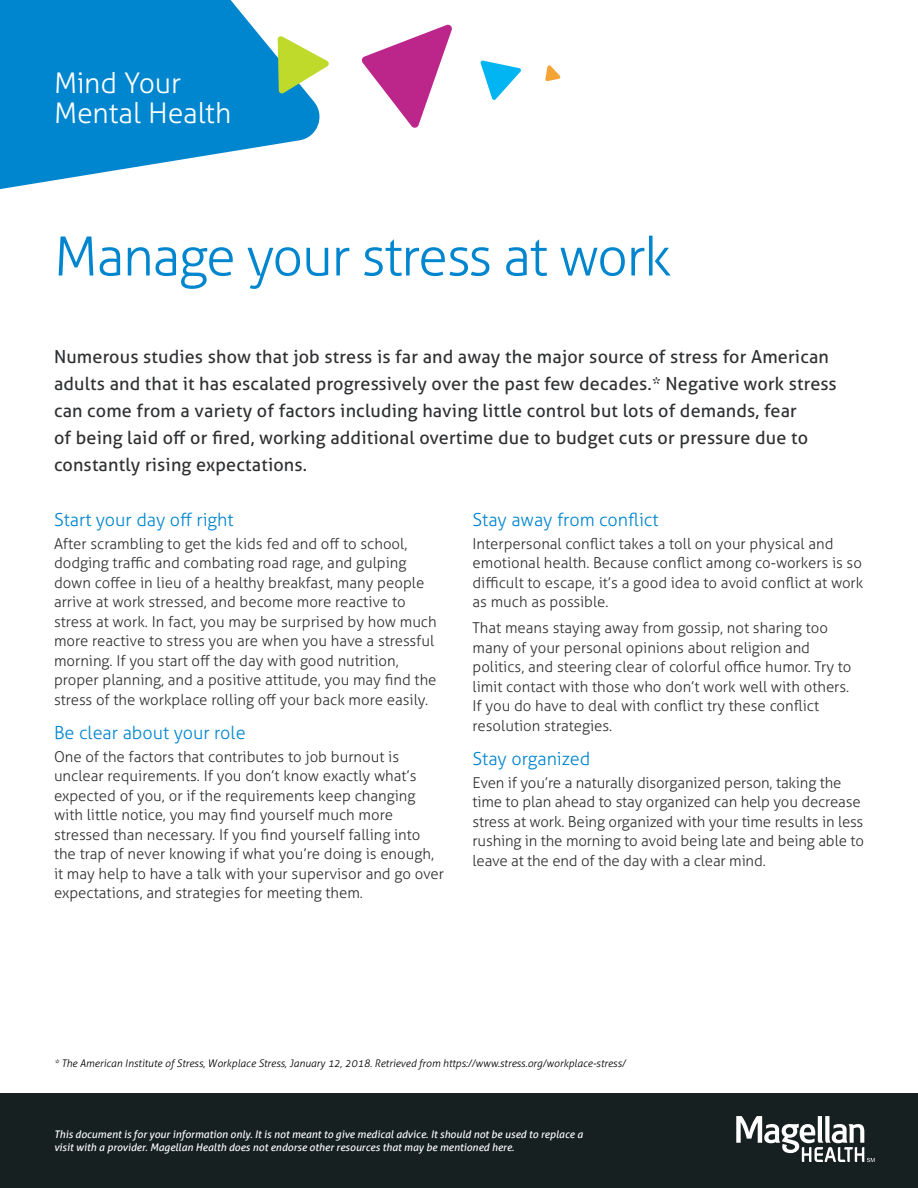
<style>
.page{position:relative;width:918px;height:1188px;background:#fff}
.page>*{position:absolute;margin:0;border:0;box-sizing:border-box;transform-origin:0 0}
.Headline_small{font:300 54px "Aller";letter-spacing:-.025em;color:#0086cf}
.t1{font:300 28.5px/30.6px "Aller";letter-spacing:-.005em;color:#fff}
.Intro_text{font:18px/27px "Aller";letter-spacing:.01em;color:#2f3032}
.Subhead{font:300 18px "Aller";color:#0086cf}
.Question{font:300 15px/19.5px "Aller";color:#2f3032}
.t2{font:italic 10.5px/12.6px "Aller";color:#fff}
.Sources{font:italic 300 10.5px "Aller";color:#000}
</style>
<div class="page">
<div style="left:0;top:1094px;width:918px;height:94px;background:#172021"></div>
<svg style="left:0;top:0;width:320px;height:190px;fill:#0086cf"></svg>
<svg style="left:361px;top:24px;width:91px;height:104px"></svg>
<svg style="left:480px;top:60px;width:41px;height:40px"></svg>
<svg style="left:545px;top:65px;width:16px;height:16px"></svg>
<svg style="left:278px;top:35px;width:51px;height:59px"></svg>
<svg style="left:736px;top:1116px;width:139px;height:46px"></svg>
<h2 class="t1" style="left:54px;top:67px;width:179px">Mind Your<br>Mental Health</h2>
<p class="Headline_small" style="left:54px;top:224px;width:619px">Manage your stress at work</p>
<p class="Intro_text" style="left:54px;top:343px;width:784px">Numerous studies show that job stress is far and away the major source of stress for American adults and that it has escalated progressively over the past few decades.* Negative work stress can come from a variety of factors including having little control but lots of demands, fear<br>of being laid off or fired, working additional overtime due to budget cuts or pressure due to constantly rising expectations.</p>
<p class="Subhead" style="left:54px;top:509px;width:181px">Start your day off right</p>
<p class="Question" style="left:54px;top:533px;width:384px">After scrambling to get the kids fed and off to school, dodging traffic and combating road rage, and gulping down coffee in lieu of a healthy breakfast, many people arrive at work stressed, and become more reactive to stress at work. In fact, you may be surprised by how much more reactive to stress you are when you have a stressful morning. If you start off the day with good nutrition, proper planning, and a positive attitude, you may find the stress of the workplace rolling off your back more easily.</p>
<p class="Subhead" style="left:54px;top:722px;width:193px">Be clear about your role</p>
<p class="Question" style="left:54px;top:746px;width:392px">One of the factors that contributes to job burnout is unclear requirements. If you don’t know exactly what’s expected of you, or if the requirements keep changing with little notice, you may find yourself much more stressed than necessary. If you find yourself falling into the trap of never knowing if what you’re doing is enough, it may help to have a talk with your supervisor and go over expectations, and strategies for meeting them.</p>
<p class="Subhead" style="left:472px;top:509px;width:188px">Stay away from conflict</p>
<p class="Question" style="left:472px;top:533px;width:392px">Interpersonal conflict takes a toll on your physical and emotional health. Because conflict among co-workers is so difficult to escape, it’s a good idea to avoid conflict at work as much as possible.</p>
<p class="Question" style="left:472px;top:618px;width:381px">That means staying away from gossip, not sharing too many of your personal opinions about religion and politics, and steering clear of colorful office humor. Try to limit contact with those who don’t work well with others.<br>If you do have to deal with conflict try these conflict resolution strategies.</p>
<p class="Subhead" style="left:472px;top:748px;width:119px">Stay organized</p>
<p class="Question" style="left:472px;top:773px;width:393px">Even if you’re a naturally disorganized person, taking the time to plan ahead to stay organized can help you decrease stress at work. Being organized with your time results in less rushing in the morning to avoid being late and being able to leave at the end of the day with a clear mind.</p>
<p class="Sources" style="left:54px;top:1056px;width:573px">* The American Institute of Stress, Workplace Stress, January 12, 2018. Retrieved from https://www.stress.org/workplace-stress/</p>
<p class="t2" style="left:54px;top:1128px;width:530px">This document is for your information only. It is not meant to give medical advice. It should not be used to replace a visit with a provider. Magellan Health does not endorse other resources that may be mentioned here.</p>
</div>
